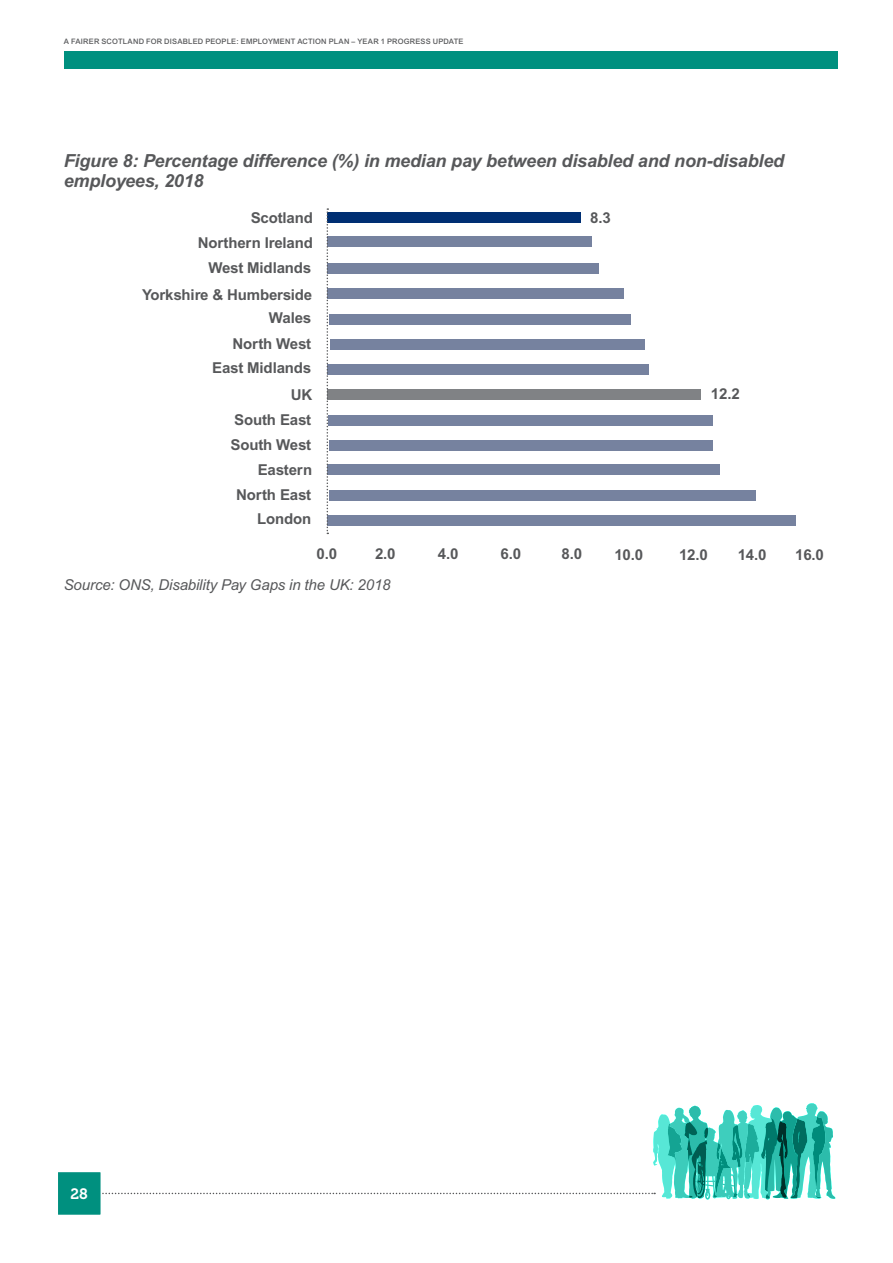
<style>
.page{position:relative;width:893px;height:1263px;background:#fff}
.page>*{position:absolute;margin:0;border:0;box-sizing:border-box;transform-origin:0 0}
.t1{font:italic 700 18px/19.5px "Arial";letter-spacing:-.01em;color:#57585a}
.t2{font:700 15px/25px "Arial";letter-spacing:-.01em;color:#57585a;text-align:right}
.t3{font:italic 15px "Arial";letter-spacing:-.01em;color:#57585a}
.t4{font:15px "Museo 700";color:#fff}
.t5{font:500 7.5px "Arial";letter-spacing:.025em;color:#57585a}
</style>
<div class="page">
<div style="left:64px;top:51px;width:774px;height:17px;background:#00907f"></div>
<svg style="left:58px;top:1103px;width:777px;height:112px"></svg>
<div style="left:709px;top:1100px;width:13px;height:11px;background:#fff"></div>
<div style="left:327px;top:212px;width:254px;height:11px;background:#002f73"></div>
<div style="left:327px;top:236px;width:265px;height:11px;background:#76829f"></div>
<div style="left:327px;top:264px;width:272px;height:10px;background:#76829f"></div>
<div style="left:327px;top:288px;width:297px;height:11px;background:#76829f"></div>
<div style="left:329px;top:314px;width:301px;height:10px;background:#76829f"></div>
<div style="left:330px;top:339px;width:315px;height:11px;background:#76829f"></div>
<div style="left:327px;top:364px;width:322px;height:11px;background:#76829f"></div>
<div style="left:327px;top:389px;width:374px;height:11px;background:#808285"></div>
<div style="left:328px;top:415px;width:385px;height:11px;background:#76829f"></div>
<div style="left:329px;top:440px;width:384px;height:10px;background:#76829f"></div>
<div style="left:327px;top:464px;width:393px;height:11px;background:#76829f"></div>
<div style="left:329px;top:490px;width:427px;height:10px;background:#76829f"></div>
<div style="left:327px;top:515px;width:469px;height:11px;background:#76829f"></div>
<svg style="left:327px;top:208px;width:1px;height:326px"></svg>
<p class="t5" style="left:64px;top:37px;width:401px">A FAIRER SCOTLAND FOR DISABLED PEOPLE: EMPLOYMENT ACTION PLAN – YEAR 1 PROGRESS UPDATE</p>
<p class="t1" style="left:64px;top:151px;width:722px">Figure 8: Percentage difference (%) in median pay between disabled and non-disabled employees, 2018</p>
<p class="t2" style="left:251px;top:205px;width:64px">Scotland</p>
<p class="t2" style="left:590px;top:205px;width:22px">8.3</p>
<p class="t2" style="left:198px;top:230px;width:117px;line-height:24.6px">Northern Ireland<br>West Midlands</p>
<p class="t2" style="left:142px;top:282px;width:172px;line-height:23.9px">Yorkshire &amp; Humberside<br>Wales</p>
<p class="t2" style="left:212px;top:332px;width:101px;line-height:23.9px">North West<br>East Midlands</p>
<p class="t2" style="left:230px;top:382px;width:83px">UK<br>South East<br>South West<br>Eastern<br>North East</p>
<p class="t2" style="left:257px;top:506px;width:56px">London</p>
<p class="t2" style="left:711px;top:381px;width:30px">12.2</p>
<p class="t2" style="left:317px;top:541px;width:22px">0.0</p>
<p class="t2" style="left:375px;top:541px;width:22px">2.0</p>
<p class="t2" style="left:438px;top:540px;width:22px">4.0</p>
<p class="t2" style="left:500px;top:540px;width:22px">6.0</p>
<p class="t2" style="left:561px;top:541px;width:22px">8.0</p>
<p class="t2" style="left:614px;top:542px;width:30px">10.0</p>
<p class="t2" style="left:679px;top:542px;width:30px">12.0</p>
<p class="t2" style="left:738px;top:542px;width:30px">14.0</p>
<p class="t2" style="left:795px;top:542px;width:30px">16.0</p>
<p class="t3" style="left:64px;top:575px;width:328px">Source: ONS, Disability Pay Gaps in the UK: 2018</p>
<p class="t4" style="left:71px;top:1185px;width:19px">28</p>
</div>
